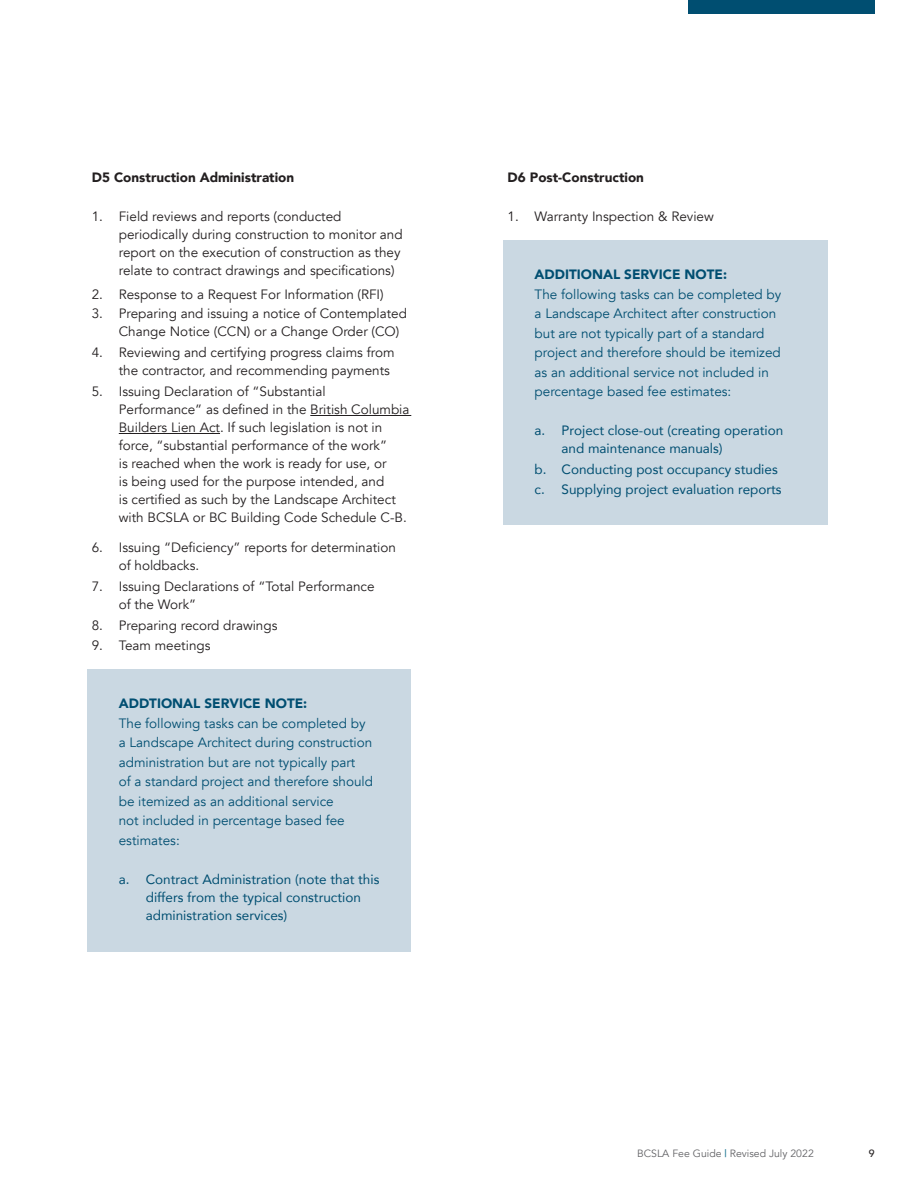
<style>
.page{position:relative;width:918px;height:1188px;background:#fff}
.page>*{position:absolute;margin:0;border:0;box-sizing:border-box;transform-origin:0 0}
.t1{font:13.5px/18px "Avenir";color:#231f20}
.Body_Text{font:13.5px/19.5px "Avenir";color:#004e71}
.Body_Text-2{font:13.5px/18px "Avenir";color:#004e71}
.Body_Text-3{font:900 13.5px "Avenir";color:#231f20}
.Body_Text-4{font:900 13.5px "Avenir";color:#004e71}
.t2{font:10.5px "Avenir";color:#636366}
.t3{font:500 10.5px "Avenir";color:#231f20}
.s1{font-weight:500;color:#1f7793}
</style>
<div class="page">
<div style="left:503px;top:240px;width:324px;height:284px;background:#cad8e2"></div>
<div style="left:87px;top:669px;width:324px;height:283px;background:#cad8e2"></div>
<hr style="left:310px;top:415px;width:101px;height:1px;background:#231f20">
<hr style="left:119px;top:433px;width:101px;height:1px;background:#231f20">
<div style="left:688px;top:0;width:187px;height:14px;background:#004e71"></div>
<p class="Body_Text-3" style="left:92px;top:165px;width:204px">D5 Construction Administration</p>
<p class="t1" style="left:119px;top:207px;width:285px;text-indent:-27px">1. Field reviews and reports (conducted periodically during construction to monitor and report on the execution of construction as they relate to contract drawings and specifications)</p>
<p class="t1" style="left:92px;top:285px;width:293px">2. Response to a Request For Information (RFI)</p>
<p class="t1" style="left:119px;top:305px;width:290px;text-indent:-27px">3. Preparing and issuing a notice of Contemplated<br>Change Notice (CCN) or a Change Order (CO)</p>
<p class="t1" style="left:119px;top:344px;width:277px;text-indent:-27px">4. Reviewing and certifying progress claims from the contractor, and recommending payments</p>
<p class="t1" style="left:119px;top:383px;width:292px;text-indent:-27px">5. Issuing Declaration of “Substantial Performance” as defined in the British Columbia Builders Lien Act. If such legislation is not in force, “substantial performance of the work”<br>is reached when the work is ready for use, or<br>is being used for the purpose intended, and<br>is certified as such by the Landscape Architect with BCSLA or BC Building Code Schedule C-B.</p>
<p class="t1" style="left:119px;top:539px;width:279px;text-indent:-27px">6. Issuing “Deficiency” reports for determination of holdbacks.</p>
<p class="t1" style="left:119px;top:578px;width:257px;text-indent:-27px">7. Issuing Declarations of “Total Performance of the Work”</p>
<p class="t1" style="left:92px;top:617px;width:187px">8. Preparing record drawings</p>
<p class="t1" style="left:92px;top:636px;width:120px">9. Team meetings</p>
<p class="Body_Text-4" style="left:119px;top:692px;width:190px">ADDTIONAL SERVICE NOTE:</p>
<p class="Body_Text" style="left:119px;top:713px;width:256px">The following tasks can be completed by a Landscape Architect during construction administration but are not typically part<br>of a standard project and therefore should be itemized as an additional service<br>not included in percentage based fee estimates:</p>
<p class="Body_Text-2" style="left:146px;top:869px;width:235px;text-indent:-27px">a. Contract Administration (note that this differs from the typical construction administration services)</p>
<p class="Body_Text-3" style="left:508px;top:165px;width:138px">D6 Post-Construction</p>
<p class="t1" style="left:508px;top:207px;width:208px">1. Warranty Inspection &amp; Review</p>
<p class="Body_Text-4" style="left:535px;top:263px;width:194px">ADDITIONAL SERVICE NOTE:</p>
<p class="Body_Text" style="left:535px;top:284px;width:248px">The following tasks can be completed by a Landscape Architect after construction but are not typically part of a standard project and therefore should be itemized as an additional service not included in percentage based fee estimates:</p>
<p class="Body_Text-2" style="left:562px;top:421px;width:223px;text-indent:-27px">a. Project close-out (creating operation and maintenance manuals)</p>
<p class="Body_Text-2" style="left:535px;top:460px;width:245px">b. Conducting post occupancy studies</p>
<p class="Body_Text-2" style="left:535px;top:479px;width:249px">c. Supplying project evaluation reports</p>
<p class="t2" style="left:637px;top:1147px;width:178px">BCSLA Fee Guide <span class="s1">|</span> Revised July 2022</p>
<p class="t3" style="left:869px;top:1144px;width:7px">9</p>
</div>
